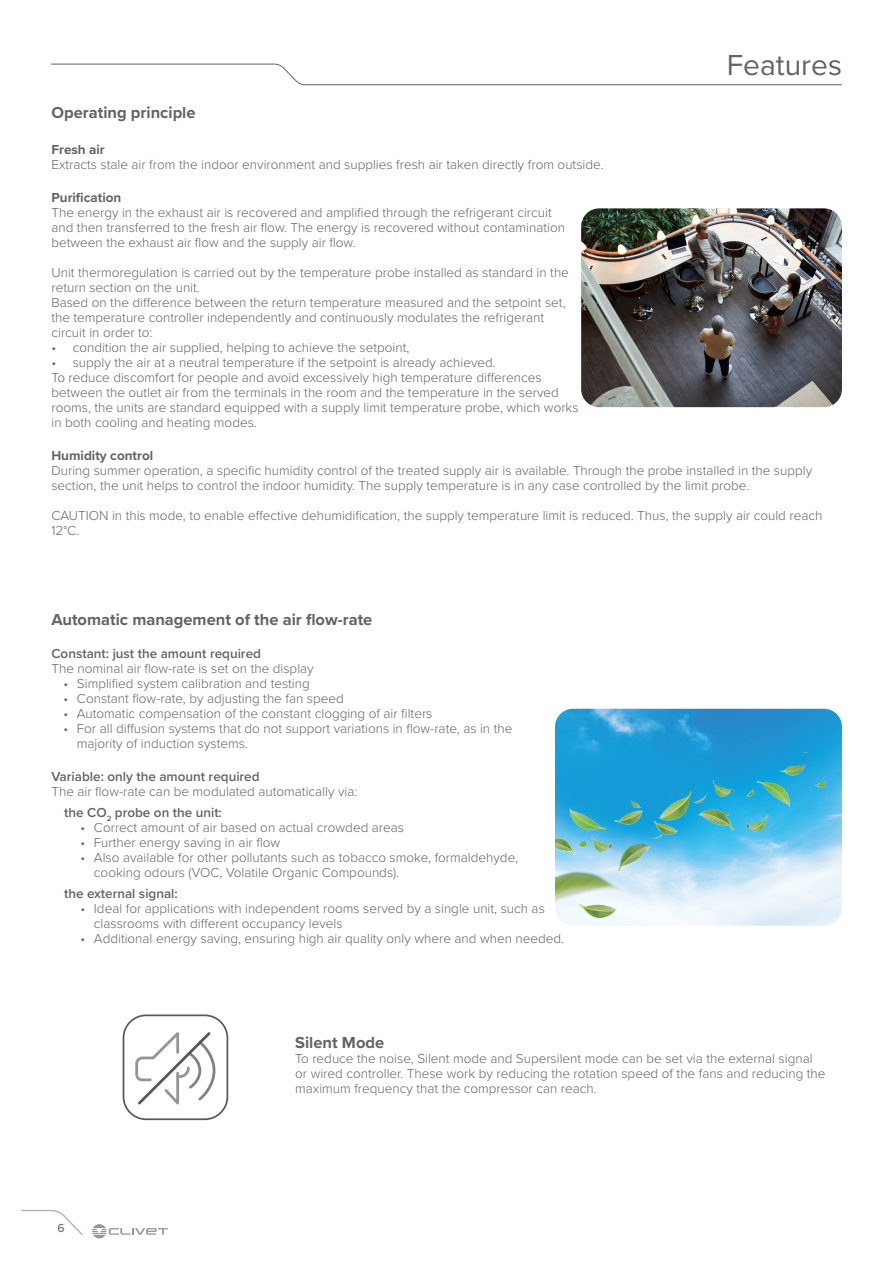
<style>
.page{position:relative;width:893px;height:1263px;background:#fff}
.page>*{position:absolute;margin:0;border:0;box-sizing:border-box;transform-origin:0 0}
.t1{font:30px "Proxima Nova";color:#636366}
.Titoletto{font:700 16.5px "Proxima Nova";color:#636366}
.Testo_base{font:300 13.5px/15px "Proxima Nova";color:#636366}
.Testo_base_grassetto{font:600 13.5px "Proxima Nova";color:#636366}
.Testo_base_con_rientro{font:300 13.5px "Proxima Nova";color:#636366}
.Titoletto2{font:700 13.5px "Proxima Nova";color:#636366}
.t2{font:500 12px "Proxima Nova";color:#6c6d70}
</style>
<div class="page">
<img style="left:555px;top:709px;width:287px;height:44px">
<img style="left:581px;top:208px;width:261px;height:199px">
<div style="left:123px;top:1014px;width:105px;height:106px;border:2px solid #57585a;border-radius:23px"></div>
<svg style="left:135px;top:1032px;width:81px;height:73px"></svg>
<img style="left:555px;top:753px;width:287px;height:173px">
<svg style="left:51px;top:63px;width:791px;height:22px"></svg>
<svg style="left:21px;top:1209px;width:62px;height:26px"></svg>
<svg style="left:92px;top:1224px;width:76px;height:14px"></svg>
<h1 class="t1" style="left:727px;top:42px;width:117px">Features</h1>
<p class="Titoletto" style="left:51px;top:100px;width:146px">Operating principle</p>
<p class="Titoletto2" style="left:51px;top:139px;width:55px">Fresh air</p>
<p class="Testo_base" style="left:51px;top:156px;width:554px">Extracts stale air from the indoor environment and supplies fresh air taken directly from outside.</p>
<p class="Titoletto2" style="left:51px;top:187px;width:71px">Purification</p>
<p class="Testo_base" style="left:51px;top:204px;width:515px">The energy in the exhaust air is recovered and amplified through the refrigerant circuit and then transferred to the fresh air flow. The energy is recovered without contamination between the exhaust air flow and the supply air flow.</p>
<p class="Testo_base" style="left:51px;top:264px;width:519px">Unit thermoregulation is carried out by the temperature probe installed as standard in the return section on the unit.</p>
<p class="Testo_base" style="left:51px;top:294px;width:516px">Based on the difference between the return temperature measured and the setpoint set, the temperature controller independently and continuously modulates the refrigerant circuit in order to:</p>
<p class="Testo_base" style="left:51px;top:339px;width:359px">• condition the air supplied, helping to achieve the setpoint,</p>
<p class="Testo_base" style="left:51px;top:354px;width:446px">• supply the air at a neutral temperature if the setpoint is already achieved.</p>
<p class="Testo_base" style="left:51px;top:369px;width:529px">To reduce discomfort for people and avoid excessively high temperature differences between the outlet air from the terminals in the room and the temperature in the served rooms, the units are standard equipped with a supply limit temperature probe, which works in both cooling and heating modes.</p>
<p class="Titoletto2" style="left:51px;top:445px;width:103px">Humidity control</p>
<p class="Testo_base" style="left:51px;top:462px;width:762px">During summer operation, a specific humidity control of the treated supply air is available. Through the probe installed in the supply section, the unit helps to control the indoor humidity. The supply temperature is in any case controlled by the limit probe.</p>
<p class="Testo_base" style="left:51px;top:507px;width:772px">CAUTION in this mode, to enable effective dehumidification, the supply temperature limit is reduced. Thus, the supply air could reach<br>12°C.</p>
<p class="Titoletto" style="left:51px;top:607px;width:322px">Automatic management of the air flow-rate</p>
<p class="Testo_base_grassetto" style="left:51px;top:643px;width:211px">Constant: just the amount required</p>
<p class="Testo_base_con_rientro" style="left:51px;top:658px;width:264px">The nominal air flow-rate is set on the display</p>
<p class="Testo_base" style="left:64px;top:675px;width:248px">• Simplified system calibration and testing</p>
<p class="Testo_base" style="left:64px;top:690px;width:282px">• Constant flow-rate, by adjusting the fan speed</p>
<p class="Testo_base" style="left:64px;top:705px;width:370px">• Automatic compensation of the constant clogging of air filters</p>
<p class="Testo_base" style="left:77px;top:720px;width:437px;text-indent:-13px">• For all diffusion systems that do not support variations in flow-rate, as in the majority of induction systems.</p>
<p class="Testo_base_grassetto" style="left:51px;top:766px;width:210px">Variable: only the amount required</p>
<p class="Testo_base" style="left:51px;top:783px;width:307px">The air flow-rate can be modulated automatically via:</p>
<p class="Testo_base_grassetto" style="left:64px;top:802px;width:159px">the CO<sub>2</sub> probe on the unit:</p>
<p class="Testo_base" style="left:81px;top:819px;width:325px">• Correct amount of air based on actual crowded areas</p>
<p class="Testo_base" style="left:81px;top:834px;width:201px">• Further energy saving in air flow</p>
<p class="Testo_base" style="left:94px;top:849px;width:426px;text-indent:-13px">• Also available for other pollutants such as tobacco smoke, formaldehyde, cooking odours (VOC, Volatile Organic Compounds).</p>
<p class="Testo_base_grassetto" style="left:64px;top:883px;width:115px">the external signal:</p>
<p class="Testo_base" style="left:94px;top:900px;width:452px;text-indent:-13px">• Ideal for applications with independent rooms served by a single unit, such as classrooms with different occupancy levels</p>
<p class="Testo_base" style="left:81px;top:930px;width:485px">• Additional energy saving, ensuring high air quality only where and when needed.</p>
<p class="t2" style="left:58px;top:1219px;width:9px">6</p>
<p class="Titoletto" style="left:295px;top:1030px;width:91px">Silent Mode</p>
<p class="Testo_base" style="left:295px;top:1050px;width:532px">To reduce the noise, Silent mode and Supersilent mode can be set via the external signal or wired controller. These work by reducing the rotation speed of the fans and reducing the maximum frequency that the compressor can reach.</p>
</div>
